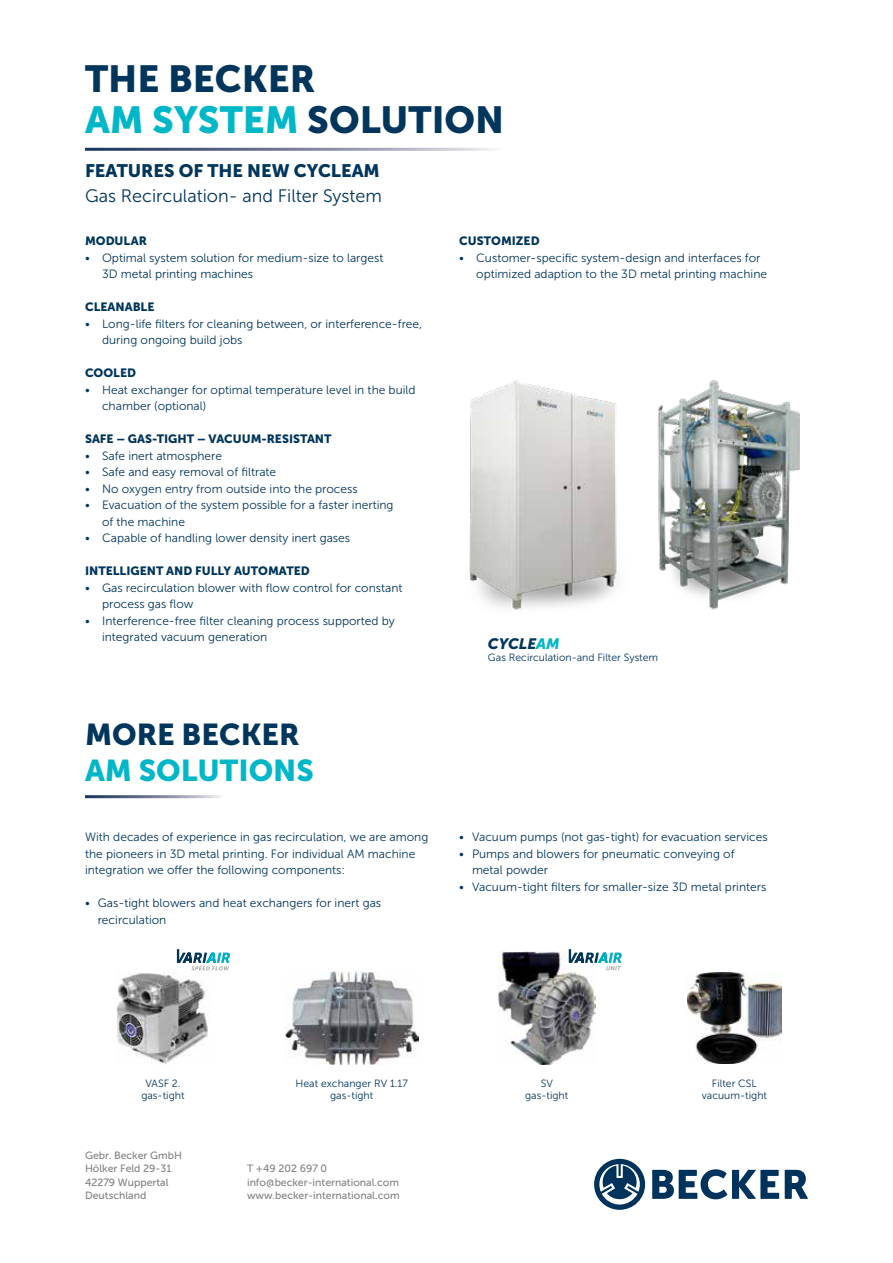
<style>
.page{position:relative;width:893px;height:1263px;background:#fff}
.page>*{position:absolute;margin:0;border:0;box-sizing:border-box;transform-origin:0 0}
.t1{font:37.5px/41.2px "Museo Sans 900";color:#00355c}
.t2{font:30px "Museo Sans 900";color:#00b7c7}
.t3{font:30px "Museo Sans 900";color:#00355c}
.t4{font:18px "Museo Sans 300";color:#00355c}
.t5{font:18px "Museo Sans 900";color:#00355c}
.t6{font:italic 15px "Museo Sans 900";color:#00355c}
.t7{font:12px/16.5px "Museo Sans 300";color:#00355c}
.t8{font:12px "Museo Sans 900";color:#00355c}
.t9{font:10.5px/13.5px "Museo Sans 500";color:#808285}
.t10{font:10.5px/12.6px "Museo Sans 300";color:#00355c;text-align:center}
.s1{color:#00b7c7}
</style>
<div class="page">
<svg style="left:652px;top:1169px;width:127px;height:30px"></svg>
<svg style="left:785px;top:1170px;width:23px;height:29px"></svg>
<svg style="left:594px;top:1159px;width:51px;height:51px"></svg>
<img style="left:117px;top:971px;width:91px;height:93px">
<img style="left:285px;top:972px;width:133px;height:93px">
<img style="left:498px;top:952px;width:98px;height:113px">
<img style="left:687px;top:972px;width:95px;height:92px">
<svg style="left:177px;top:949px;width:53px;height:21px"></svg>
<svg style="left:569px;top:949px;width:53px;height:21px"></svg>
<img style="left:469px;top:380px;width:148px;height:230px">
<img style="left:658px;top:380px;width:142px;height:230px">
<h1 class="t1" style="left:85px;top:58px;width:421px">THE BECKER<br><span class="s1">AM SYSTEM</span> SOLUTION</h1>
<h3 class="t5" style="left:85px;top:161px;width:296px">FEATURES OF THE NEW CYCLEAM</h3>
<h3 class="t4" style="left:85px;top:186px;width:298px">Gas Recirculation- and Filter System</h3>
<p class="t8" style="left:85px;top:234px;width:63px">MODULAR</p>
<p class="t7" style="left:102px;top:249px;width:283px;text-indent:-17px">• Optimal system solution for medium-size to largest<br>3D metal printing machines</p>
<p class="t8" style="left:85px;top:300px;width:71px">CLEANABLE</p>
<p class="t7" style="left:102px;top:315px;width:321px;text-indent:-17px">• Long-life filters for cleaning between, or interference-free, during ongoing build jobs</p>
<p class="t8" style="left:85px;top:366px;width:52px">COOLED</p>
<p class="t7" style="left:102px;top:381px;width:315px;text-indent:-17px">• Heat exchanger for optimal temperature level in the build chamber (optional)</p>
<p class="t8" style="left:85px;top:432px;width:248px">SAFE – GAS-TIGHT – VACUUM-RESISTANT</p>
<p class="t7" style="left:85px;top:447px;width:139px">• Safe inert atmosphere</p>
<p class="t7" style="left:85px;top:464px;width:193px">• Safe and easy removal of filtrate</p>
<p class="t7" style="left:85px;top:480px;width:274px">• No oxygen entry from outside into the process</p>
<p class="t7" style="left:102px;top:497px;width:293px;text-indent:-17px">• Evacuation of the system possible for a faster inerting of the machine</p>
<p class="t7" style="left:85px;top:530px;width:267px">• Capable of handling lower density inert gases</p>
<p class="t8" style="left:85px;top:564px;width:226px">INTELLIGENT AND FULLY AUTOMATED</p>
<p class="t7" style="left:102px;top:579px;width:302px;text-indent:-17px">• Gas recirculation blower with flow control for constant process gas flow</p>
<p class="t7" style="left:102px;top:612px;width:294px;text-indent:-17px">• Interference-free filter cleaning process supported by integrated vacuum generation</p>
<h2 class="t3" style="left:85px;top:717px;width:216px">MORE BECKER</h2>
<h2 class="t2" style="left:85px;top:753px;width:230px">AM SOLUTIONS</h2>
<p class="t7" style="left:85px;top:829px;width:345px">With decades of experience in gas recirculation, we are among the pioneers in 3D metal printing. For individual AM machine integration we offer the following components:</p>
<p class="t7" style="left:98px;top:895px;width:285px;text-indent:-13px">• Gas-tight blowers and heat exchangers for inert gas recirculation</p>
<p class="t8" style="left:459px;top:234px;width:82px">CUSTOMIZED</p>
<p class="t7" style="left:476px;top:249px;width:292px;text-indent:-17px">• Customer-specific system-design and interfaces for optimized adaption to the 3D metal printing machine</p>
<p class="t6" style="left:488px;top:635px;width:73px">CYCLE<span class="s1">AM</span></p>
<p class="t10" style="left:488px;top:651px;width:172px">Gas Recirculation-and Filter System</p>
<p class="t7" style="left:459px;top:829px;width:310px">• Vacuum pumps (not gas-tight) for evacuation services</p>
<p class="t7" style="left:472px;top:845px;width:264px;text-indent:-13px">• Pumps and blowers for pneumatic conveying of metal powder</p>
<p class="t7" style="left:459px;top:878px;width:309px">• Vacuum-tight filters for smaller-size 3D metal printers</p>
<p class="t10" style="left:141px;top:1077px;width:45px">VASF 2. gas-tight</p>
<p class="t10" style="left:296px;top:1077px;width:114px">Heat exchanger RV 1.17 gas-tight</p>
<p class="t10" style="left:525px;top:1077px;width:45px">SV gas-tight</p>
<p class="t10" style="left:702px;top:1077px;width:67px">Filter CSL vacuum-tight</p>
<p class="t9" style="left:85px;top:1148px;width:98px">Gebr. Becker GmbH<br>Hölker Feld 29-31<br>42279 Wuppertal<br>Deutschland</p>
<p class="t9" style="left:247px;top:1162px;width:154px">T +49 202 697 0 info@becker-international.com www.becker-international.com</p>
</div>
